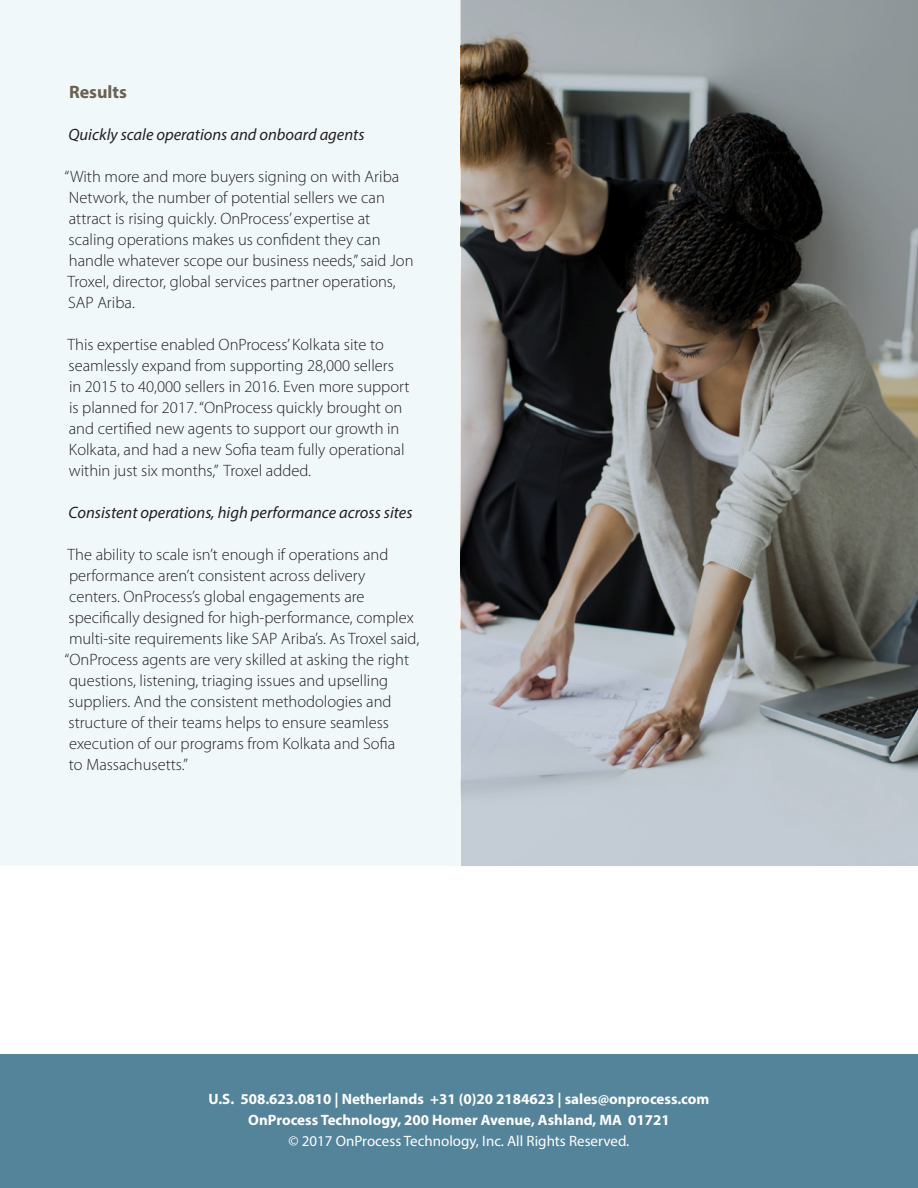
<style>
.page{position:relative;width:918px;height:1188px;background:#fff}
.page>*{position:absolute;margin:0;border:0;box-sizing:border-box;transform-origin:0 0}
.OP_Body_text{font:700 18px "Myriad Pro";color:#6a6153}
.OP_Body_text-2{font:300 16.5px/21px "Myriad Pro";color:#231f20}
.OP_Body_text-3{font:italic 16.5px "Myriad Pro";color:#231f20}
.t1{font:700 15px/21px "Myriad Pro";color:#fff;text-align:center}
.s1{font-weight:400}
</style>
<div class="page">
<div style="left:0;top:0;width:918px;height:866px;background:#f1f8fa"></div>
<div style="left:0;top:1055px;width:918px;height:133px;background:#548499"></div>
<svg style="left:461px;top:0;width:457px;height:866px;background:#757675"></svg>
<p class="OP_Body_text" style="left:69px;top:80px;width:59px">Results</p>
<p class="OP_Body_text-3" style="left:68px;top:124px;width:298px">Quickly scale operations and onboard agents</p>
<p class="OP_Body_text-2" style="left:65px;top:166px;width:350px">“With more and more buyers signing on with Ariba Network, the number of potential sellers we can attract is rising quickly. OnProcess’ expertise at scaling operations makes us confident they can handle whatever scope our business needs,” said Jon Troxel, director, global services partner operations, SAP Ariba.</p>
<p class="OP_Body_text-2" style="left:68px;top:334px;width:343px">This expertise enabled OnProcess’ Kolkata site to seamlessly expand from supporting 28,000 sellers<br>in 2015 to 40,000 sellers in 2016. Even more support is planned for 2017. “OnProcess quickly brought on and certified new agents to support our growth in Kolkata, and had a new Sofia team fully operational within just six months,” Troxel added.</p>
<p class="OP_Body_text-3" style="left:68px;top:502px;width:346px">Consistent operations, high performance across sites</p>
<p class="OP_Body_text-2" style="left:65px;top:544px;width:356px">The ability to scale isn’t enough if operations and performance aren’t consistent across delivery<br>centers. OnProcess’s global engagements are specifically designed for high-performance, complex multi-site requirements like SAP Ariba’s. As Troxel said, “OnProcess agents are very skilled at asking the right questions, listening, triaging issues and upselling suppliers. And the consistent methodologies and structure of their teams helps to ensure seamless execution of our programs from Kolkata and Sofia</p>
<p class="OP_Body_text-2" style="left:69px;top:754px;width:120px">to Massachusetts.”</p>
<p class="t1" style="left:209px;top:1088px;width:502px">U.S. 508.623.0810 | Netherlands +31 (0)20 2184623 | sales@onprocess.com</p>
<p class="t1" style="left:248px;top:1109px;width:423px">OnProcess Technology, 200 Homer Avenue, Ashland, MA 01721 <span class="s1">© 2017 OnProcess Technology, Inc. All Rights Reserved.</span></p>
</div>
